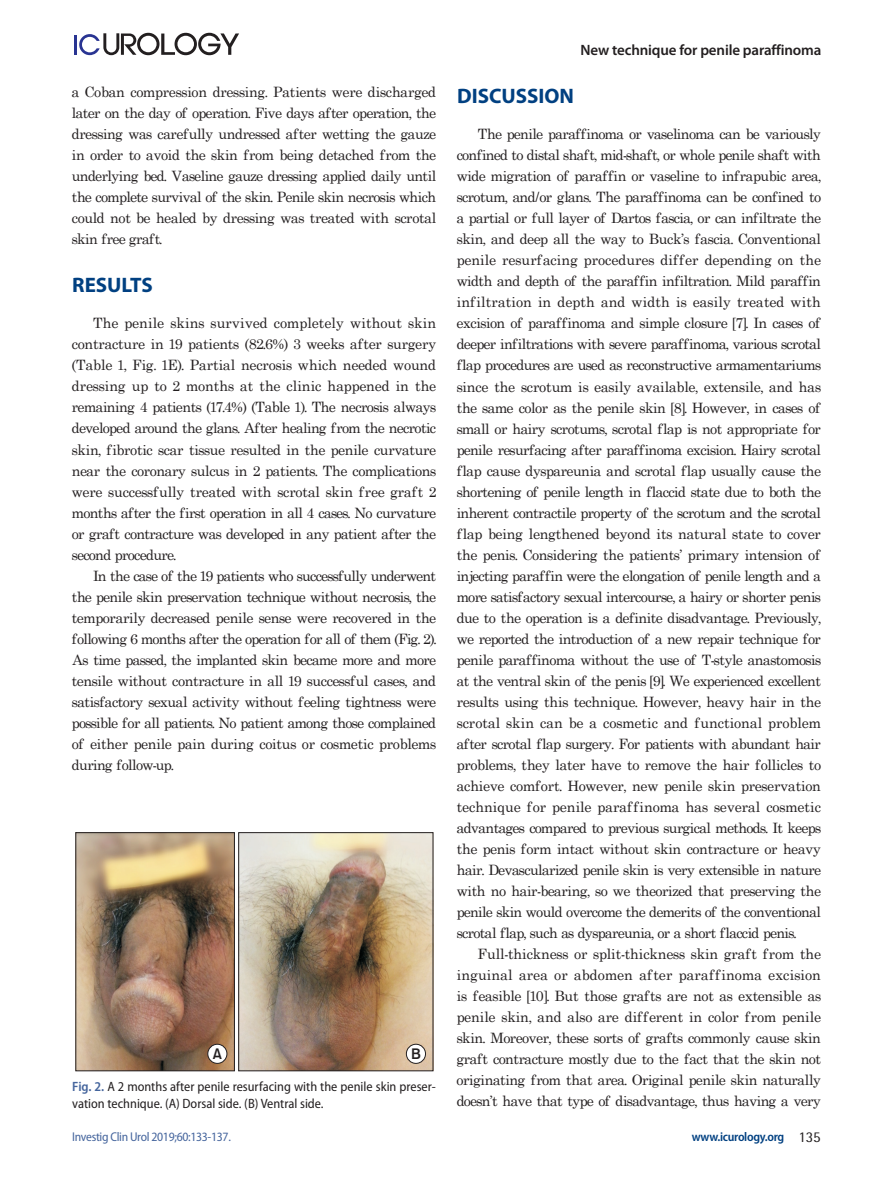
<style>
.page{position:relative;width:893px;height:1191px;background:#fff}
.page>*{position:absolute;margin:0;border:0;box-sizing:border-box;transform-origin:0 0}
.t1{font:700 21px "Myriad Pro";color:#014081}
.t2{font:600 15px "Myriad Pro";letter-spacing:-.01em;color:#231f20}
.t3{font:15px "Gothic 725 BT Bold A";color:#231f20}
.t4{font:14.25px/21px "Century Schoolbook";letter-spacing:-.035em;color:#231f20;text-align:justify}
.t5{font:14.25px "Century Schoolbook";letter-spacing:-.055em;color:#231f20}
.t6{font:14.25px "Century Schoolbook";letter-spacing:-.005em;color:#231f20}
.t7{font:14.25px "Century Schoolbook";letter-spacing:-.015em;color:#231f20}
.t8{font:14.25px "Century Schoolbook";letter-spacing:.005em;color:#231f20}
.t9{font:14.25px "Century Schoolbook";letter-spacing:-.01em;color:#231f20}
.t10{font:14.25px "Century Schoolbook";color:#231f20}
.t11{font:semi-condensed 13.5px/16.5px "Myriad Pro";color:#231f20}
.t12{font:semi-condensed 12.75px "Myriad Pro";letter-spacing:-.025em;color:#45659d}
.t13{font:600 semi-condensed 12.75px "Myriad Pro";letter-spacing:-.025em;color:#014081}
.s1{font-weight:600;color:#45659d}
.s2{font-family:"Rotis Semi Sans Std";font-weight:400;font-stretch:normal;font-size:15px;color:#231f20}
</style>
<div class="page">
<hr style="left:74px;top:35px;width:3px;height:20px;background:#293492">
<svg style="left:79px;top:33px;width:160px;height:22px"></svg>
<img style="left:78px;top:834px;width:155px;height:235px">
<img style="left:240px;top:834px;width:191px;height:235px">
<div style="left:238px;top:832px;width:195px;height:239px;border:1px solid #231f20"></div>
<div style="left:208px;top:1044px;width:19px;height:19px;background:#fff;border-radius:50%"></div>
<div style="left:208px;top:1044px;width:19px;height:19px;border:1px solid #231f20;border-radius:50%"></div>
<div style="left:406px;top:1044px;width:19px;height:19px;background:#fff;border-radius:50%"></div>
<div style="left:406px;top:1044px;width:20px;height:19px;border:1px solid #231f20;border-radius:50%"></div>
<div style="left:76px;top:832px;width:159px;height:239px;border:1px solid #231f20"></div>
<p class="t4" style="left:71px;top:80px;width:366px">a Coban compression dressing. Patients were discharged later on the day of operation. Five days after operation, the dressing was carefully undressed after wetting the gauze in order to avoid the skin from being detached from the underlying bed. Vaseline gauze dressing applied daily until the complete survival of the skin. Penile skin necrosis which could not be healed by dressing was treated with scrotal skin free graft.</p>
<p class="t1" style="left:72px;top:271px;width:82px">RESULTS</p>
<p class="t10" style="left:93px;top:311px;width:344px">The penile skins survived completely without skin</p>
<p class="t4" style="left:72px;top:332px;width:366px">contracture in 19 patients (82.6%) 3 weeks after surgery</p>
<p class="t7" style="left:71px;top:353px;width:366px">(Table 1, Fig. 1E). Partial necrosis which needed wound</p>
<p class="t6" style="left:72px;top:374px;width:366px">dressing up to 2 months at the clinic happened in the</p>
<p class="t4" style="left:72px;top:395px;width:366px">remaining 4 patients (17.4%) (Table 1). The necrosis always</p>
<p class="t4" style="left:72px;top:416px;width:366px">developed around the glans. After healing from the necrotic</p>
<p class="t4" style="left:71px;top:437px;width:366px">skin, fibrotic scar tissue resulted in the penile curvature</p>
<p class="t4" style="left:72px;top:458px;width:366px">near the coronary sulcus in 2 patients. The complications</p>
<p class="t7" style="left:72px;top:479px;width:366px">were successfully treated with scrotal skin free graft 2</p>
<p class="t4" style="left:72px;top:500px;width:366px">months after the first operation in all 4 cases. No curvature</p>
<p class="t4" style="left:72px;top:521px;width:366px">or graft contracture was developed in any patient after the</p>
<p class="t5" style="left:71px;top:542px;width:107px">second procedure.</p>
<p class="t5" style="left:93px;top:563px;width:345px">In the case of the 19 patients who successfully underwent</p>
<p class="t4" style="left:72px;top:584px;width:366px">the penile skin preservation technique without necrosis, the</p>
<p class="t4" style="left:72px;top:606px;width:366px">temporarily decreased penile sense were recovered in the</p>
<p class="t5" style="left:72px;top:626px;width:367px">following 6 months after the operation for all of them (Fig. 2).</p>
<p class="t5" style="left:72px;top:647px;width:365px">As time passed, the implanted skin became more and more</p>
<p class="t4" style="left:72px;top:669px;width:366px">tensile without contracture in all 19 successful cases, and</p>
<p class="t4" style="left:71px;top:690px;width:366px">satisfactory sexual activity without feeling tightness were</p>
<p class="t5" style="left:72px;top:710px;width:366px">possible for all patients. No patient among those complained</p>
<p class="t4" style="left:72px;top:732px;width:366px">of either penile pain during coitus or cosmetic problems</p>
<p class="t4" style="left:72px;top:753px;width:104px">during follow-up.</p>
<p class="t3" style="left:213px;top:1045px;width:11px">A</p>
<p class="t3" style="left:411px;top:1045px;width:11px">B</p>
<p class="t11" style="left:72px;top:1078px;width:365px"><span class="s1">Fig. 2.</span> A 2 months after penile resurfacing with the penile skin preser&shy;vation technique. (A) Dorsal side. (B) Ventral side.</p>
<p class="t2" style="left:581px;top:40px;width:242px">New technique for penile paraffinoma</p>
<p class="t1" style="left:457px;top:82px;width:118px">DISCUSSION</p>
<p class="t4" style="left:478px;top:122px;width:344px">The penile paraffinoma or vaselinoma can be variously</p>
<p class="t4" style="left:457px;top:143px;width:366px">confined to distal shaft, mid-shaft, or whole penile shaft with</p>
<p class="t4" style="left:457px;top:164px;width:367px">wide migration of paraffin or vaseline to infrapubic area,</p>
<p class="t4" style="left:456px;top:185px;width:366px">scrotum, and/or glans. The paraffinoma can be confined to</p>
<p class="t4" style="left:456px;top:206px;width:366px">a partial or full layer of Dartos fascia, or can infiltrate the</p>
<p class="t4" style="left:456px;top:227px;width:366px">skin, and deep all the way to Buck’s fascia. Conventional</p>
<p class="t6" style="left:457px;top:248px;width:366px">penile resurfacing procedures differ depending on the</p>
<p class="t4" style="left:457px;top:269px;width:366px">width and depth of the paraffin infiltration. Mild paraffin</p>
<p class="t8" style="left:457px;top:290px;width:366px">infiltration in depth and width is easily treated with</p>
<p class="t4" style="left:456px;top:311px;width:365px">excision of paraffinoma and simple closure [7]. In cases of</p>
<p class="t4" style="left:456px;top:332px;width:366px">deeper infiltrations with severe paraffinoma, various scrotal</p>
<p class="t5" style="left:457px;top:353px;width:366px">flap procedures are used as reconstructive armamentariums</p>
<p class="t4" style="left:456px;top:374px;width:366px">since the scrotum is easily available, extensile, and has</p>
<p class="t4" style="left:457px;top:395px;width:364px">the same color as the penile skin [8]. However, in cases of</p>
<p class="t4" style="left:456px;top:417px;width:366px">small or hairy scrotums, scrotal flap is not appropriate for</p>
<p class="t4" style="left:457px;top:438px;width:366px">penile resurfacing after paraffinoma excision. Hairy scrotal</p>
<p class="t4" style="left:457px;top:459px;width:366px">flap cause dyspareunia and scrotal flap usually cause the</p>
<p class="t4" style="left:456px;top:480px;width:366px">shortening of penile length in flaccid state due to both the</p>
<p class="t4" style="left:457px;top:501px;width:366px">inherent contractile property of the scrotum and the scrotal</p>
<p class="t4" style="left:457px;top:522px;width:366px">flap being lengthened beyond its natural state to cover</p>
<p class="t4" style="left:457px;top:543px;width:364px">the penis. Considering the patients’ primary intension of</p>
<p class="t4" style="left:457px;top:564px;width:366px">injecting paraffin were the elongation of penile length and a</p>
<p class="t4" style="left:456px;top:585px;width:366px">more satisfactory sexual intercourse, a hairy or shorter penis</p>
<p class="t4" style="left:456px;top:606px;width:367px">due to the operation is a definite disadvantage. Previously,</p>
<p class="t4" style="left:457px;top:627px;width:366px">we reported the introduction of a new repair technique for</p>
<p class="t4" style="left:457px;top:648px;width:366px">penile paraffinoma without the use of T-style anastomosis</p>
<p class="t4" style="left:456px;top:669px;width:366px">at the ventral skin of the penis [9]. We experienced excellent</p>
<p class="t4" style="left:457px;top:690px;width:366px">results using this technique. However, heavy hair in the</p>
<p class="t6" style="left:456px;top:710px;width:366px">scrotal skin can be a cosmetic and functional problem</p>
<p class="t4" style="left:456px;top:732px;width:366px">after scrotal flap surgery. For patients with abundant hair</p>
<p class="t4" style="left:457px;top:753px;width:366px">problems, they later have to remove the hair follicles to</p>
<p class="t4" style="left:456px;top:774px;width:366px">achieve comfort. However, new penile skin preservation</p>
<p class="t6" style="left:457px;top:794px;width:366px">technique for penile paraffinoma has several cosmetic</p>
<p class="t4" style="left:456px;top:816px;width:366px">advantages compared to previous surgical methods. It keeps</p>
<p class="t4" style="left:457px;top:837px;width:366px">the penis form intact without skin contracture or heavy</p>
<p class="t4" style="left:457px;top:858px;width:366px">hair. Devascularized penile skin is very extensible in nature</p>
<p class="t4" style="left:457px;top:879px;width:366px">with no hair-bearing, so we theorized that preserving the</p>
<p class="t4" style="left:457px;top:900px;width:366px">penile skin would overcome the demerits of the conventional</p>
<p class="t4" style="left:456px;top:921px;width:342px">scrotal flap, such as dyspareunia, or a short flaccid penis.</p>
<p class="t6" style="left:478px;top:941px;width:345px">Full-thickness or split-thickness skin graft from the</p>
<p class="t8" style="left:457px;top:962px;width:366px">inguinal area or abdomen after paraffinoma excision</p>
<p class="t4" style="left:457px;top:984px;width:366px">is feasible [10]. But those grafts are not as extensible as</p>
<p class="t9" style="left:457px;top:1004px;width:366px">penile skin, and also are different in color from penile</p>
<p class="t4" style="left:456px;top:1026px;width:366px">skin. Moreover, these sorts of grafts commonly cause skin</p>
<p class="t4" style="left:456px;top:1047px;width:366px">graft contracture mostly due to the fact that the skin not</p>
<p class="t4" style="left:457px;top:1068px;width:366px">originating from that area. Original penile skin naturally</p>
<p class="t4" style="left:456px;top:1089px;width:366px">doesn’t have that type of disadvantage, thus having a very</p>
<p class="t12" style="left:72px;top:1128px;width:160px">Investig Clin Urol 2019;60:133-137.</p>
<p class="t13" style="left:692px;top:1128px;width:130px">www.icurology.org <span class="s2">135</span></p>
</div>
